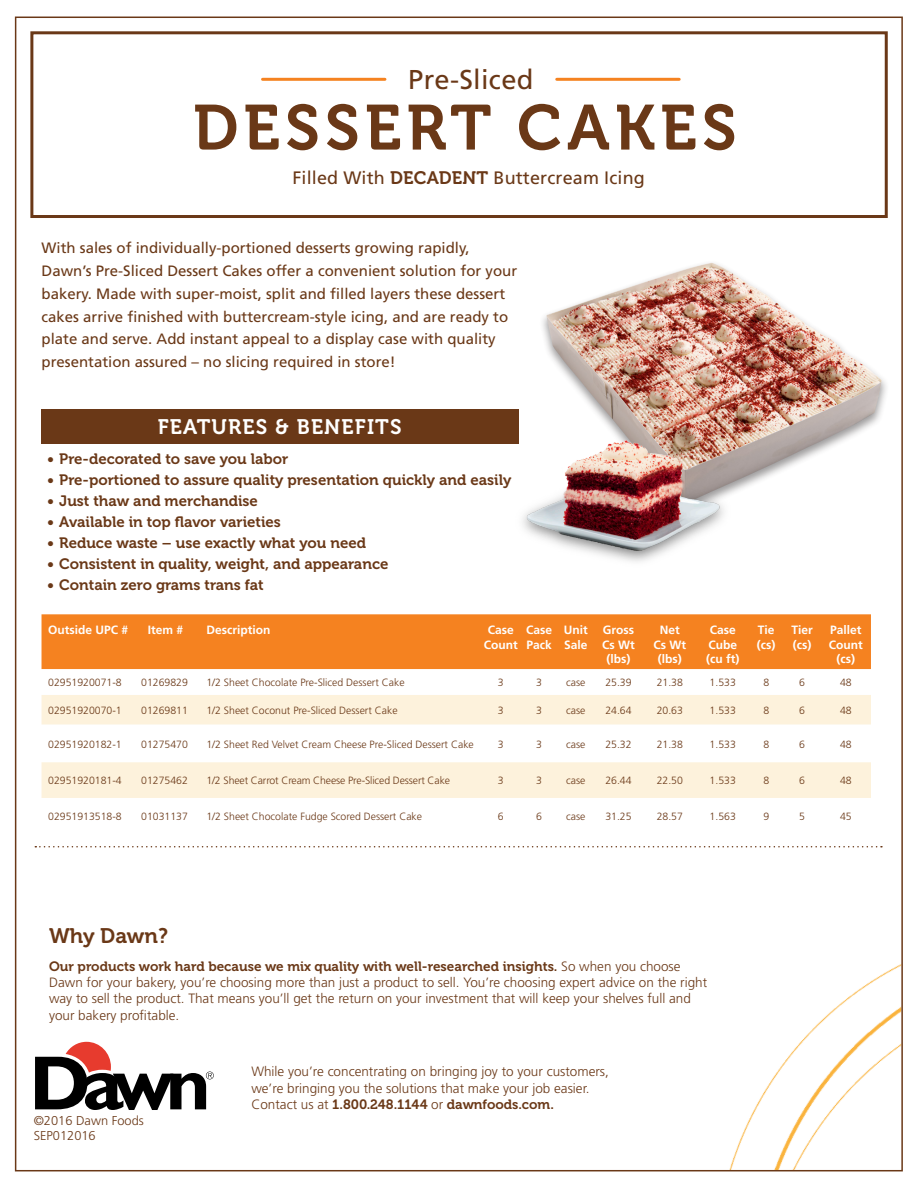
<style>
.page{position:relative;width:918px;height:1188px;background:#fff}
.page>*{position:absolute;margin:0;border:0;box-sizing:border-box;transform-origin:0 0}
.t1{font:63.3px "Museo 700";letter-spacing:.08em;color:#6a3817}
.t2{font:27.3px "Frutiger";letter-spacing:.01em;color:#6a3817}
.t3{font:21px "Museo 700";letter-spacing:.055em;color:#fff}
.t4{font:21px "Museo 700";color:#6a3817}
.t5{font:18px "Frutiger";letter-spacing:.01em;color:#6a3817}
.t6{font:15px/22.8px "Frutiger";color:#6a3817}
.t7{font:15px "Museo 700";color:#6a3817}
.t8{font:300 13.5px/16.2px "Frutiger";color:#6a3817}
.t9{font:13.5px "Museo 700";color:#6a3817}
.t10{font:300 12.9px "Frutiger";color:#6a3817}
.t11{font:700 12px/14.4px "Frutiger";color:#fff;text-align:center}
.t12{font:300 10.5px "Frutiger";color:#6a3817}
.s1{font-family:"Museo 700"}
.s2{font-family:"Museo 700";font-weight:400}
.s3{font-family:"Frutiger";font-weight:300}
</style>
<div class="page">
<img style="left:546px;top:263px;width:336px;height:218px">
<img style="left:518px;top:422px;width:241px;height:140px">
<div style="left:30px;top:31px;width:858px;height:187px;border:3px solid #6a3817"></div>
<hr style="left:557px;top:78px;width:122px;height:3px;background:#f58220">
<hr style="left:263px;top:78px;width:122px;height:3px;background:#f58220">
<svg style="left:35px;top:846px;width:847px;height:2px"></svg>
<img style="left:730px;top:964px;width:170px;height:204px">
<svg style="left:35px;top:1042px;width:179px;height:68px"></svg>
<div style="left:42px;top:614px;width:829px;height:55px;background:#f58220"></div>
<svg style="left:42px;top:695px;width:829px;height:103px;fill:#fdf2dc"></svg>
<div style="left:41px;top:410px;width:477px;height:34px;background:#6a3817"></div>
<p class="t2" style="left:408px;top:63px;width:127px">Pre-Sliced</p>
<p class="t1" style="left:193px;top:92px;width:545px">DESSERT CAKES</p>
<p class="t5" style="left:292px;top:167px;width:354px">Filled With <span class="s1">DECADENT</span> Buttercream Icing</p>
<p class="t6" style="left:42px;top:236px;width:477px">With sales of individually-portioned desserts growing rapidly, Dawn’s Pre-Sliced Dessert Cakes offer a convenient solution for your bakery. Made with super-moist, split and filled layers these dessert cakes arrive finished with buttercream-style icing, and are ready to plate and serve. Add instant appeal to a display case with quality presentation assured – no slicing required in store!</p>
<p class="t3" style="left:158px;top:415px;width:245px">FEATURES &amp; BENEFITS</p>
<p class="t7" style="left:47px;top:451px;width:243px">• Pre-decorated to save you labor</p>
<p class="t7" style="left:47px;top:472px;width:466px">• Pre-portioned to assure quality presentation quickly and easily</p>
<p class="t7" style="left:47px;top:493px;width:212px">• Just thaw and merchandise</p>
<p class="t7" style="left:47px;top:514px;width:235px">• Available in top flavor varieties</p>
<p class="t7" style="left:47px;top:535px;width:320px">• Reduce waste – use exactly what you need</p>
<p class="t7" style="left:47px;top:556px;width:343px">• Consistent in quality, weight, and appearance</p>
<p class="t7" style="left:47px;top:577px;width:218px">• Contain zero grams trans fat</p>
<p class="t11" style="left:48px;top:623px;width:82px">Outside UPC #</p>
<p class="t11" style="left:148px;top:623px;width:37px">Item #</p>
<p class="t11" style="left:206px;top:623px;width:65px">Description</p>
<p class="t11" style="left:484px;top:623px;width:35px">Case<br>Count</p>
<p class="t11" style="left:526px;top:623px;width:28px">Case</p>
<p class="t11" style="left:526px;top:637px;width:27px">Pack</p>
<p class="t11" style="left:564px;top:623px;width:25px">Unit</p>
<p class="t11" style="left:564px;top:637px;width:25px">Sale</p>
<p class="t11" style="left:603px;top:623px;width:33px">Gross</p>
<p class="t11" style="left:602px;top:637px;width:34px">Cs Wt</p>
<p class="t11" style="left:607px;top:652px;width:25px">(lbs)</p>
<p class="t11" style="left:660px;top:623px;width:22px">Net</p>
<p class="t11" style="left:653px;top:637px;width:34px">Cs Wt</p>
<p class="t11" style="left:658px;top:652px;width:25px">(lbs)</p>
<p class="t11" style="left:710px;top:623px;width:28px">Case</p>
<p class="t11" style="left:708px;top:637px;width:30px">Cube</p>
<p class="t11" style="left:706px;top:652px;width:35px">(cu ft)</p>
<p class="t11" style="left:758px;top:623px;width:18px">Tie</p>
<p class="t11" style="left:757px;top:637px;width:20px">(cs)</p>
<p class="t11" style="left:791px;top:623px;width:23px">Tier</p>
<p class="t11" style="left:793px;top:637px;width:20px">(cs)</p>
<p class="t11" style="left:830px;top:623px;width:33px">Pallet</p>
<p class="t11" style="left:829px;top:637px;width:35px">Count</p>
<p class="t11" style="left:837px;top:652px;width:20px">(cs)</p>
<p class="t12" style="left:48px;top:677px;width:75px">02951920071-8</p>
<p class="t12" style="left:141px;top:677px;width:48px">01269829</p>
<p class="t12" style="left:206px;top:677px;width:200px">1/2 Sheet Chocolate Pre-Sliced Dessert Cake</p>
<p class="t12" style="left:498px;top:677px;width:7px">3</p>
<p class="t12" style="left:536px;top:677px;width:7px">3</p>
<p class="t12" style="left:566px;top:677px;width:21px">case</p>
<p class="t12" style="left:605px;top:677px;width:28px">25.39</p>
<p class="t12" style="left:657px;top:677px;width:28px">21.38</p>
<p class="t12" style="left:710px;top:677px;width:28px">1.533</p>
<p class="t12" style="left:763px;top:677px;width:7px">8</p>
<p class="t12" style="left:799px;top:677px;width:7px">6</p>
<p class="t12" style="left:840px;top:677px;width:13px">48</p>
<p class="t12" style="left:48px;top:704px;width:75px">02951920070-1</p>
<p class="t12" style="left:141px;top:704px;width:48px">01269811</p>
<p class="t12" style="left:206px;top:704px;width:193px">1/2 Sheet Coconut Pre-Sliced Dessert Cake</p>
<p class="t12" style="left:498px;top:704px;width:7px">3</p>
<p class="t12" style="left:536px;top:704px;width:7px">3</p>
<p class="t12" style="left:566px;top:704px;width:21px">case</p>
<p class="t12" style="left:605px;top:704px;width:28px">24.64</p>
<p class="t12" style="left:657px;top:704px;width:28px">20.63</p>
<p class="t12" style="left:710px;top:704px;width:28px">1.533</p>
<p class="t12" style="left:763px;top:704px;width:7px">8</p>
<p class="t12" style="left:799px;top:704px;width:7px">6</p>
<p class="t12" style="left:840px;top:704px;width:13px">48</p>
<p class="t12" style="left:48px;top:738px;width:75px">02951920182-1</p>
<p class="t12" style="left:141px;top:738px;width:48px">01275470</p>
<p class="t12" style="left:206px;top:738px;width:269px">1/2 Sheet Red Velvet Cream Cheese Pre-Sliced Dessert Cake</p>
<p class="t12" style="left:498px;top:738px;width:7px">3</p>
<p class="t12" style="left:536px;top:738px;width:7px">3</p>
<p class="t12" style="left:566px;top:738px;width:21px">case</p>
<p class="t12" style="left:605px;top:738px;width:28px">25.32</p>
<p class="t12" style="left:657px;top:738px;width:28px">21.38</p>
<p class="t12" style="left:710px;top:738px;width:28px">1.533</p>
<p class="t12" style="left:763px;top:738px;width:7px">8</p>
<p class="t12" style="left:799px;top:738px;width:7px">6</p>
<p class="t12" style="left:840px;top:738px;width:13px">48</p>
<p class="t12" style="left:48px;top:775px;width:75px">02951920181-4</p>
<p class="t12" style="left:141px;top:775px;width:48px">01275462</p>
<p class="t12" style="left:206px;top:775px;width:245px">1/2 Sheet Carrot Cream Cheese Pre-Sliced Dessert Cake</p>
<p class="t12" style="left:498px;top:775px;width:7px">3</p>
<p class="t12" style="left:536px;top:775px;width:7px">3</p>
<p class="t12" style="left:566px;top:775px;width:21px">case</p>
<p class="t12" style="left:605px;top:775px;width:28px">26.44</p>
<p class="t12" style="left:657px;top:775px;width:28px">22.50</p>
<p class="t12" style="left:710px;top:775px;width:28px">1.533</p>
<p class="t12" style="left:763px;top:775px;width:7px">8</p>
<p class="t12" style="left:799px;top:775px;width:7px">6</p>
<p class="t12" style="left:840px;top:775px;width:13px">48</p>
<p class="t12" style="left:48px;top:810px;width:75px">02951913518-8</p>
<p class="t12" style="left:141px;top:810px;width:48px">01031137</p>
<p class="t12" style="left:206px;top:810px;width:217px">1/2 Sheet Chocolate Fudge Scored Dessert Cake</p>
<p class="t12" style="left:498px;top:810px;width:7px">6</p>
<p class="t12" style="left:536px;top:810px;width:7px">6</p>
<p class="t12" style="left:566px;top:810px;width:21px">case</p>
<p class="t12" style="left:605px;top:810px;width:28px">31.25</p>
<p class="t12" style="left:657px;top:810px;width:28px">28.57</p>
<p class="t12" style="left:710px;top:810px;width:28px">1.563</p>
<p class="t12" style="left:763px;top:810px;width:7px">9</p>
<p class="t12" style="left:799px;top:810px;width:7px">5</p>
<p class="t12" style="left:840px;top:810px;width:13px">45</p>
<p class="t4" style="left:49px;top:924px;width:120px">Why Dawn?</p>
<p class="t8" style="left:49px;top:958px;width:660px"><span class="s2">Our products work hard because we mix quality with well-researched insights.</span> So when you choose Dawn for your bakery, you’re choosing more than just a product to sell. You’re choosing expert advice on the right way to sell the product. That means you’ll get the return on your investment that will keep your shelves full and your bakery profitable.</p>
<p class="t10" style="left:34px;top:1113px;width:112px">©2016 Dawn Foods</p>
<p class="t10" style="left:34px;top:1129px;width:64px">SEP012016</p>
<p class="t8" style="left:251px;top:1064px;width:359px">While you’re concentrating on bringing joy to your customers,</p>
<p class="t8" style="left:251px;top:1080px;width:340px">we’re bringing you the solutions that make your job easier.</p>
<p class="t9" style="left:251px;top:1097px;width:304px"><span class="s3">Contact us at</span> 1.800.248.1144 <span class="s3">or</span> dawnfoods.com.</p>
</div>
